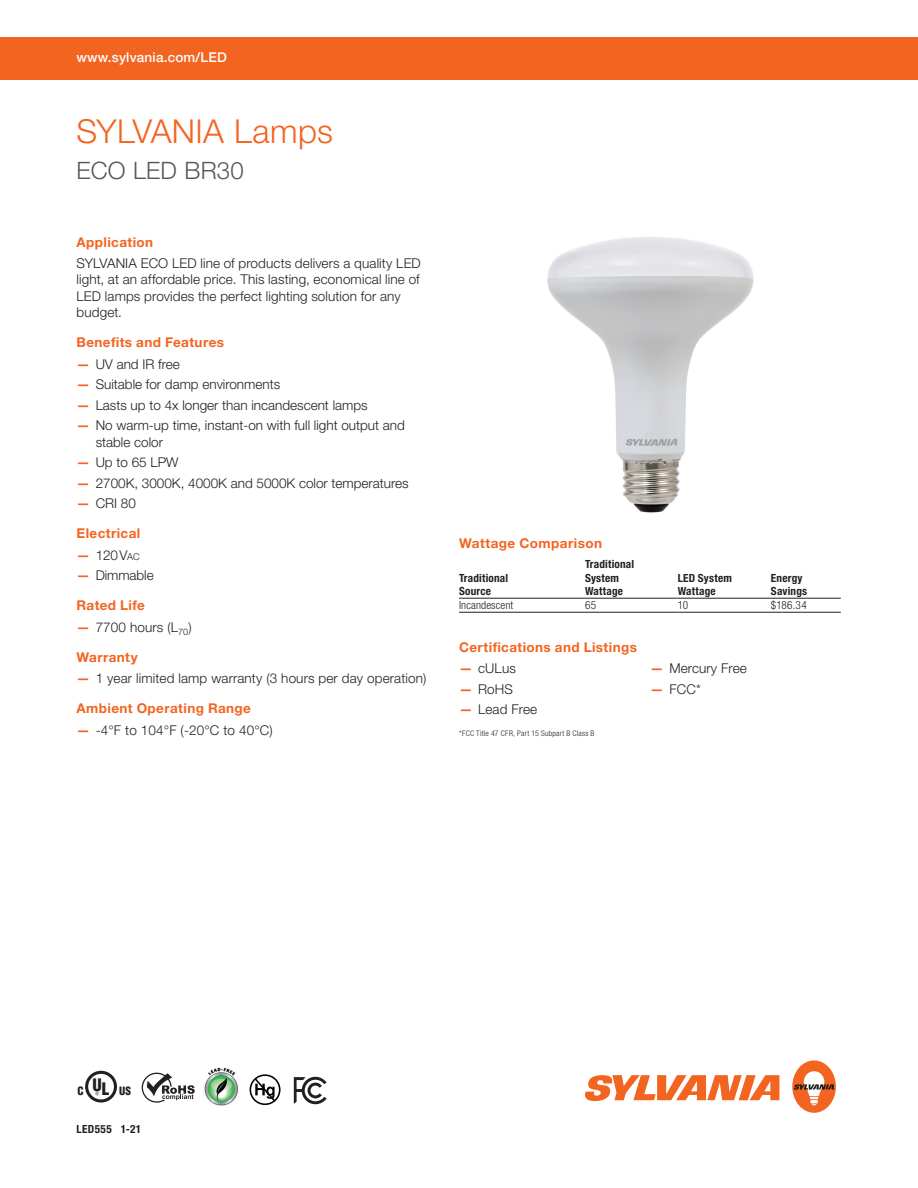
<style>
.page{position:relative;width:918px;height:1188px;background:#fff}
.page>*{position:absolute;margin:0;border:0;box-sizing:border-box;transform-origin:0 0}
.t1{font:300 33px "Helvetica Neue LT Pro";letter-spacing:.01em;color:#f36421}
.t2{font:300 24px "Helvetica Neue LT Pro";letter-spacing:.01em;color:#57585a}
.t3{font:300 13.5px/16.5px "Helvetica Neue LT Pro";color:#231f20}
.t4{font:700 13.5px "Helvetica Neue LT Pro";letter-spacing:.03em;color:#f36421}
.t5{font:500 13.5px "Helvetica Neue LT Pro";letter-spacing:.015em;color:#fff}
.t6{font:700 condensed 11.25px/13.5px "Helvetica Neue LT Pro";letter-spacing:.015em;color:#231f20}
.t7{font:300 condensed 11.25px "Helvetica Neue LT Pro";letter-spacing:.015em;color:#231f20}
.t8{font:700 condensed 11.25px "Helvetica Neue LT Pro";letter-spacing:.035em;color:#231f20}
.t9{font:900 condensed 11.25px "Helvetica";color:#231f20}
.t10{font:300 condensed 7.8px "Helvetica Neue LT Pro";letter-spacing:.035em;color:#231f20}
.s1{font-weight:700;color:#f36421}
.s2{font-size:9.45px}
.s3{font-size:16.8px}
</style>
<div class="page">
<img style="left:204px;top:1067px;width:34px;height:39px">
<div style="left:0;top:37px;width:918px;height:43px;background:#f36421"></div>
<svg style="left:142px;top:1072px;width:53px;height:31px"></svg>
<svg style="left:585px;top:1075px;width:194px;height:26px"></svg>
<div style="left:792px;top:1060px;width:44px;height:53px;background:#f36421;border-radius:50%"></div>
<svg style="left:793px;top:1071px;width:41px;height:34px"></svg>
<div style="left:85px;top:1071px;width:32px;height:32px;border:3px solid #231f20;border-radius:50%"></div>
<svg style="left:95px;top:1092px;width:4px;height:3px"></svg>
<svg style="left:294px;top:1077px;width:33px;height:27px"></svg>
<hr style="left:459px;top:598px;width:126px;height:1px;background:#231f20">
<hr style="left:585px;top:598px;width:93px;height:1px;background:#231f20">
<hr style="left:678px;top:598px;width:93px;height:1px;background:#231f20">
<hr style="left:771px;top:598px;width:70px;height:1px;background:#231f20">
<hr style="left:459px;top:612px;width:126px;height:1px;background:#231f20">
<hr style="left:585px;top:612px;width:93px;height:1px;background:#231f20">
<hr style="left:678px;top:612px;width:93px;height:1px;background:#231f20">
<hr style="left:771px;top:612px;width:70px;height:1px;background:#231f20">
<div style="left:250px;top:1074px;width:31px;height:31px;border:2px solid #040503;border-radius:50%"></div>
<svg style="left:253px;top:1076px;width:24px;height:27px"></svg>
<img style="left:547px;top:237px;width:207px;height:276px">
<p class="t5" style="left:77px;top:50px;width:152px">www.sylvania.com/LED</p>
<h1 class="t1" style="left:77px;top:111px;width:258px">SYLVANIA Lamps</h1>
<h2 class="t2" style="left:77px;top:156px;width:169px">ECO LED BR30</h2>
<p class="t4" style="left:77px;top:234px;width:78px">Application</p>
<p class="t3" style="left:77px;top:254px;width:346px">SYLVANIA ECO LED line of products delivers a quality LED light, at an affordable price. This lasting, economical line of LED lamps provides the perfect lighting solution for any budget.</p>
<p class="t4" style="left:77px;top:334px;width:149px">Benefits and Features</p>
<p class="t3" style="left:77px;top:356px;width:105px"><span class="s1">—</span> UV and IR free</p>
<p class="t3" style="left:77px;top:376px;width:205px"><span class="s1">—</span> Suitable for damp environments</p>
<p class="t3" style="left:77px;top:396px;width:293px"><span class="s1">—</span> Lasts up to 4x longer than incandescent lamps</p>
<p class="t3" style="left:96px;top:416px;width:311px;line-height:17.2px;text-indent:-19px"><span class="s1">—</span> No warm-up time, instant-on with full light output and stable color</p>
<p class="t3" style="left:77px;top:454px;width:103px"><span class="s1">—</span> Up to 65 LPW</p>
<p class="t3" style="left:77px;top:474px;width:334px"><span class="s1">—</span> 2700K, 3000K, 4000K and 5000K color temperatures</p>
<p class="t3" style="left:77px;top:494px;width:61px"><span class="s1">—</span> CRI 80</p>
<p class="t4" style="left:77px;top:525px;width:65px">Electrical</p>
<p class="t3" style="left:77px;top:546px;width:65px"><span class="s1">—</span> 120V<span class="s2">ac</span></p>
<p class="t3" style="left:77px;top:566px;width:79px"><span class="s1">—</span> Dimmable</p>
<p class="t4" style="left:77px;top:597px;width:70px">Rated Life</p>
<p class="t3" style="left:77px;top:618px;width:117px"><span class="s1">—</span> 7700 hours (L<sub>70</sub>)</p>
<p class="t4" style="left:77px;top:648px;width:63px">Warranty</p>
<p class="t3" style="left:77px;top:670px;width:351px"><span class="s1">—</span> 1 year limited lamp warranty (3 hours per day operation)</p>
<p class="t4" style="left:77px;top:700px;width:176px">Ambient Operating Range</p>
<p class="t3" style="left:77px;top:722px;width:198px"><span class="s1">—</span> -4°F to 104°F (-20°C to 40°C)</p>
<p class="t4" style="left:459px;top:534px;width:145px">Wattage Comparison</p>
<p class="t6" style="left:459px;top:571px;width:51px">Traditional<br>Source</p>
<p class="t6" style="left:585px;top:557px;width:51px">Traditional<br>System<br>Wattage</p>
<p class="t6" style="left:678px;top:571px;width:56px">LED System<br>Wattage</p>
<p class="t6" style="left:771px;top:571px;width:38px">Energy<br>Savings</p>
<p class="t7" style="left:459px;top:599px;width:56px">Incandescent</p>
<p class="t7" style="left:585px;top:599px;width:13px">65</p>
<p class="t7" style="left:678px;top:599px;width:12px">10</p>
<p class="t7" style="left:771px;top:599px;width:37px">$186.34</p>
<p class="t4" style="left:459px;top:638px;width:179px">Certifications and Listings</p>
<p class="t3" style="left:459px;top:660px;width:58px"><span class="s1">—</span> cULus</p>
<p class="t3" style="left:459px;top:680px;width:56px"><span class="s1">—</span> RoHS</p>
<p class="t3" style="left:459px;top:701px;width:80px"><span class="s1">—</span> Lead Free</p>
<p class="t10" style="left:459px;top:729px;width:137px">*FCC Title 47 CFR, Part 15 Subpart B Class B</p>
<p class="t3" style="left:650px;top:660px;width:98px"><span class="s1">—</span> Mercury Free</p>
<p class="t3" style="left:650px;top:680px;width:52px"><span class="s1">—</span> FCC*</p>
<p class="t9" style="left:77px;top:1084px;width:55px">C <sup>U</sup><span class="s3">L</span> US</p>
<p class="t8" style="left:76px;top:1123px;width:66px">LED555 1-21</p>
</div>
